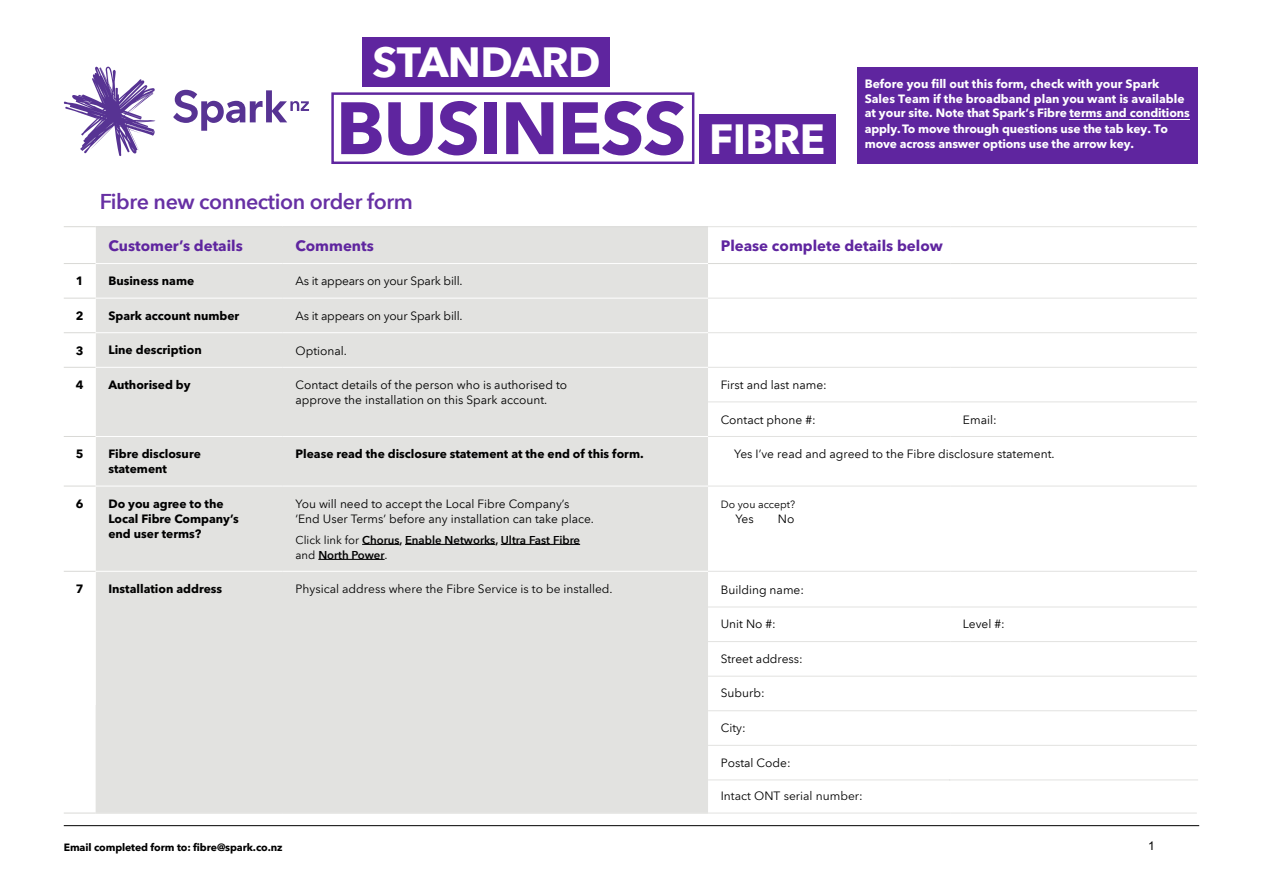
<style>
.page{position:relative;width:1263px;height:893px;background:#fff}
.page>*{position:absolute;margin:0;border:0;box-sizing:border-box;transform-origin:0 0}
.t1{font:700 73.2px "Avenir Next LT Pro";letter-spacing:-.015em;color:#5f259f}
.t2{font:700 41.85px "Avenir Next LT Pro";letter-spacing:-.015em;color:#fff}
.t3{font:600 21.45px "Avenir Next LT Pro";letter-spacing:-.02em;color:#5f259f}
.t4{font:700 15px "Avenir Next LT Pro";color:#5f259f}
.t5{font:12px/15px "Avenir Next LT Pro";color:#000}
.t6{font:700 12px/15px "Avenir Next LT Pro";letter-spacing:-.01em;color:#fff}
.t7{font:700 12px/15px "Avenir Next LT Pro";color:#000}
.t8{font:12px "Arial";color:#000}
.t9{font:600 11.4px/15px "Avenir Next LT Pro";color:#000}
.t10{font:700 10.5px "Avenir Next LT Pro";letter-spacing:-.01em;color:#000}
.t11{font:10.5px "Avenir Next LT Pro";color:#000}
.s1{font-size:41.85px;color:#fff}
.s2{font-weight:400}
.s3{font-weight:400;font-size:12px}
</style>
<div class="page">
<div style="left:858px;top:67px;width:340px;height:96px;background:#5f259f"></div>
<div style="left:96px;top:705px;width:612px;height:108px;background:#e2e2e0"></div>
<svg style="left:64px;top:227px;width:1133px;height:478px;fill:#e2e2e0"></svg>
<hr style="left:64px;top:298px;width:32px;height:1px;background:#d9d9d6">
<hr style="left:64px;top:332px;width:32px;height:1px;background:#d9d9d6">
<hr style="left:96px;top:298px;width:187px;height:1px;background:#fff">
<hr style="left:283px;top:298px;width:425px;height:1px;background:#fff">
<hr style="left:96px;top:332px;width:187px;height:1px;background:#fff">
<hr style="left:283px;top:332px;width:425px;height:1px;background:#fff">
<hr style="left:708px;top:298px;width:242px;height:1px;background:#e2e2e0">
<hr style="left:950px;top:298px;width:247px;height:1px;background:#e2e2e0">
<hr style="left:708px;top:332px;width:242px;height:1px;background:#e2e2e0">
<hr style="left:950px;top:332px;width:247px;height:1px;background:#e2e2e0">
<hr style="left:64px;top:367px;width:32px;height:1px;background:#d9d9d6">
<hr style="left:96px;top:367px;width:187px;height:1px;background:#fff">
<hr style="left:283px;top:367px;width:425px;height:1px;background:#fff">
<hr style="left:708px;top:367px;width:242px;height:1px;background:#e2e2e0">
<hr style="left:950px;top:367px;width:247px;height:1px;background:#e2e2e0">
<hr style="left:708px;top:401px;width:242px;height:1px;background:#e2e2e0">
<hr style="left:950px;top:401px;width:247px;height:1px;background:#e2e2e0">
<hr style="left:64px;top:436px;width:32px;height:1px;background:#d9d9d6">
<hr style="left:64px;top:486px;width:32px;height:1px;background:#d9d9d6">
<hr style="left:64px;top:571px;width:32px;height:1px;background:#d9d9d6">
<hr style="left:708px;top:436px;width:242px;height:1px;background:#e2e2e0">
<hr style="left:950px;top:436px;width:247px;height:1px;background:#e2e2e0">
<hr style="left:708px;top:486px;width:242px;height:1px;background:#e2e2e0">
<hr style="left:950px;top:486px;width:247px;height:1px;background:#e2e2e0">
<hr style="left:708px;top:571px;width:242px;height:1px;background:#e2e2e0">
<hr style="left:950px;top:571px;width:247px;height:1px;background:#e2e2e0">
<hr style="left:708px;top:813px;width:242px;height:1px;background:#e2e2e0">
<hr style="left:950px;top:813px;width:247px;height:1px;background:#e2e2e0">
<hr style="left:96px;top:436px;width:187px;height:1px;background:#fff">
<hr style="left:283px;top:436px;width:425px;height:1px;background:#fff">
<hr style="left:96px;top:486px;width:187px;height:1px;background:#fff">
<hr style="left:283px;top:486px;width:425px;height:1px;background:#fff">
<hr style="left:96px;top:571px;width:187px;height:1px;background:#fff">
<hr style="left:283px;top:571px;width:425px;height:1px;background:#fff">
<hr style="left:64px;top:226px;width:32px;height:1px;background:#d9d9d6">
<hr style="left:96px;top:226px;width:187px;height:1px;background:#d9d9d6">
<hr style="left:283px;top:226px;width:425px;height:1px;background:#d9d9d6">
<hr style="left:64px;top:263px;width:32px;height:1px;background:#d9d9d6">
<hr style="left:708px;top:263px;width:242px;height:1px;background:#d9d9d6">
<hr style="left:950px;top:263px;width:247px;height:1px;background:#d9d9d6">
<hr style="left:708px;top:226px;width:242px;height:1px;background:#e2e2e0">
<hr style="left:950px;top:226px;width:247px;height:1px;background:#e2e2e0">
<hr style="left:96px;top:263px;width:187px;height:1px;background:#fff">
<hr style="left:283px;top:263px;width:425px;height:1px;background:#fff">
<hr style="left:64px;top:813px;width:32px;height:1px;background:#d9d9d6">
<hr style="left:96px;top:813px;width:187px;height:1px;background:#d9d9d6">
<hr style="left:283px;top:813px;width:425px;height:1px;background:#d9d9d6">
<hr style="left:362px;top:544px;width:37px;height:1px;background:#000">
<hr style="left:405px;top:544px;width:90px;height:1px;background:#000">
<hr style="left:501px;top:544px;width:79px;height:1px;background:#000">
<hr style="left:318px;top:559px;width:67px;height:1px;background:#000">
<hr style="left:64px;top:825px;width:1135px;height:1px;background:#000">
<div style="left:331px;top:92px;width:363px;height:72px;border:2px solid #5f259f"></div>
<div style="left:699px;top:115px;width:136px;height:49px;background:#5f259f"></div>
<div style="left:363px;top:37px;width:247px;height:49px;background:#5f259f"></div>
<hr style="left:1070px;top:119px;width:120px;height:1px;background:#fff">
<svg style="left:64px;top:67px;width:92px;height:89px"></svg>
<svg style="left:173px;top:90px;width:136px;height:41px"></svg>
<hr style="left:708px;top:607px;width:242px;height:1px;background:#e2e2e0">
<hr style="left:950px;top:607px;width:247px;height:1px;background:#e2e2e0">
<hr style="left:708px;top:641px;width:242px;height:1px;background:#e2e2e0">
<hr style="left:950px;top:641px;width:247px;height:1px;background:#e2e2e0">
<hr style="left:708px;top:676px;width:242px;height:1px;background:#e2e2e0">
<hr style="left:950px;top:676px;width:247px;height:1px;background:#e2e2e0">
<hr style="left:708px;top:710px;width:242px;height:1px;background:#e2e2e0">
<hr style="left:950px;top:710px;width:247px;height:1px;background:#e2e2e0">
<hr style="left:708px;top:745px;width:242px;height:1px;background:#e2e2e0">
<hr style="left:950px;top:745px;width:247px;height:1px;background:#e2e2e0">
<hr style="left:708px;top:779px;width:242px;height:1px;background:#e2e2e0">
<hr style="left:949px;top:779px;width:249px;height:1px;background:#e2e2e0">
<h2 class="t2" style="left:372px;top:36px;width:230px">STANDARD</h2>
<h1 class="t1" style="left:336px;top:84px;width:491px">BUSINESS <span class="s1">FIBRE</span></h1>
<h3 class="t3" style="left:99px;top:188px;width:315px">Fibre new connection order form</h3>
<p class="t6" style="left:865px;top:76px;width:327px">Before you fill out this form, check with your Spark Sales Team if the broadband plan you want is available at your site. Note that Spark’s Fibre terms and conditions apply.To move through questions use the tab key. To move across answer options use the arrow key.</p>
<p class="t4" style="left:108px;top:236px;width:136px">Customer’s details</p>
<p class="t4" style="left:296px;top:236px;width:80px">Comments</p>
<p class="t4" style="left:721px;top:236px;width:224px">Please complete details below</p>
<p class="t7" style="left:76px;top:274px;width:9px">1</p>
<p class="t7" style="left:108px;top:274px;width:87px">Business name</p>
<p class="t5" style="left:296px;top:274px;width:169px">As it appears on your Spark bill.</p>
<p class="t7" style="left:76px;top:308px;width:9px">2</p>
<p class="t7" style="left:108px;top:308px;width:132px">Spark account number</p>
<p class="t5" style="left:296px;top:308px;width:169px">As it appears on your Spark bill.</p>
<p class="t7" style="left:76px;top:343px;width:9px">3</p>
<p class="t7" style="left:108px;top:342px;width:95px">Line description</p>
<p class="t5" style="left:296px;top:343px;width:53px">Optional.</p>
<p class="t7" style="left:76px;top:377px;width:9px">4</p>
<p class="t7" style="left:108px;top:377px;width:84px">Authorised by</p>
<p class="t5" style="left:296px;top:377px;width:273px">Contact details of the person who is authorised to approve the installation on this Spark account.</p>
<p class="t5" style="left:721px;top:377px;width:108px">First and last name:</p>
<p class="t5" style="left:721px;top:412px;width:96px">Contact phone #:</p>
<p class="t5" style="left:963px;top:412px;width:35px">Email:</p>
<p class="t7" style="left:76px;top:446px;width:9px">5</p>
<p class="t7" style="left:108px;top:446px;width:94px">Fibre disclosure statement</p>
<p class="t7" style="left:296px;top:446px;width:350px">Please read the disclosure statement at the end of this form.</p>
<p class="t5" style="left:734px;top:447px;width:322px">Yes I’ve read and agreed to the Fibre disclosure statement.</p>
<p class="t7" style="left:76px;top:496px;width:9px">6</p>
<p class="t7" style="left:108px;top:496px;width:132px">Do you agree to the<br>Local Fibre Company’s end user terms?</p>
<p class="t5" style="left:296px;top:496px;width:300px">You will need to accept the Local Fibre Company’s ‘End User Terms’ before any installation can take place.</p>
<p class="t9" style="left:296px;top:532px;width:286px"><span class="s2">Click link for</span> Chorus, Enable Networks, Ultra Fast Fibre <span class="s2">and</span> North Power<span class="s3">.</span></p>
<p class="t11" style="left:721px;top:498px;width:76px">Do you accept?</p>
<p class="t5" style="left:735px;top:511px;width:20px">Yes</p>
<p class="t5" style="left:778px;top:511px;width:18px">No</p>
<p class="t7" style="left:76px;top:581px;width:9px">7</p>
<p class="t7" style="left:108px;top:581px;width:115px">Installation address</p>
<p class="t5" style="left:296px;top:581px;width:319px">Physical address where the Fibre Service is to be installed.</p>
<p class="t10" style="left:64px;top:840px;width:220px">Email completed form to: fibre@spark.co.nz</p>
<p class="t5" style="left:721px;top:582px;width:85px">Building name:</p>
<p class="t5" style="left:721px;top:617px;width:57px">Unit No #:</p>
<p class="t5" style="left:963px;top:617px;width:43px">Level #:</p>
<p class="t5" style="left:721px;top:651px;width:84px">Street address:</p>
<p class="t5" style="left:721px;top:686px;width:45px">Suburb:</p>
<p class="t5" style="left:721px;top:720px;width:26px">City:</p>
<p class="t5" style="left:721px;top:755px;width:71px">Postal Code:</p>
<p class="t5" style="left:721px;top:788px;width:144px">Intact ONT serial number:</p>
<p class="t8" style="left:1148px;top:838px;width:8px">1</p>
</div>
